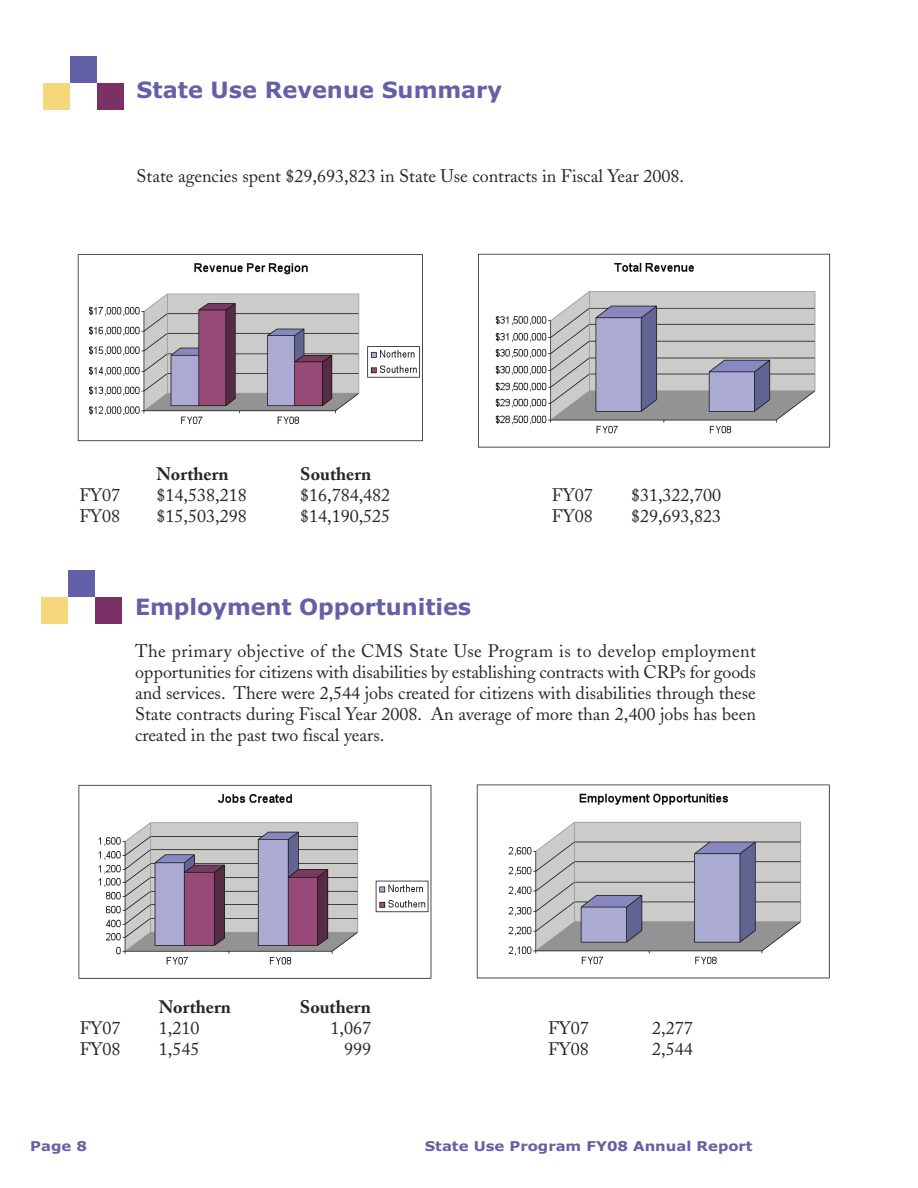
<style>
.page{position:relative;width:918px;height:1188px;background:#fff}
.page>*{position:absolute;margin:0;border:0;box-sizing:border-box;transform-origin:0 0}
.t1{font:700 22.5px "Verdana";letter-spacing:-.005em;color:#6360a7}
.t2{font:18px/21px "Adobe Caslon";color:#272627;text-align:justify}
.t3{font:700 18px "Adobe Caslon";color:#272627}
.t4{font:700 13.5px "Verdana";color:#6360a7;scale:1.1 1}
</style>
<div class="page">
<div style="left:70px;top:56px;width:27px;height:27px;background:#6360a7"></div>
<div style="left:97px;top:83px;width:27px;height:27px;background:#7b3066"></div>
<div style="left:43px;top:83px;width:27px;height:27px;background:#f5d87c"></div>
<div style="left:68px;top:570px;width:26px;height:27px;background:#6360a7"></div>
<div style="left:95px;top:597px;width:27px;height:27px;background:#7b3066"></div>
<div style="left:41px;top:597px;width:27px;height:27px;background:#f5d87c"></div>
<img style="left:77px;top:254px;width:346px;height:188px">
<img style="left:478px;top:253px;width:353px;height:195px">
<img style="left:78px;top:784px;width:354px;height:195px">
<img style="left:476px;top:784px;width:354px;height:195px">
<p class="t1" style="left:136px;top:77px;width:367px">State Use Revenue Summary</p>
<p class="t2" style="left:136px;top:168px;width:549px">State agencies spent $29,693,823 in State Use contracts in Fiscal Year 2008.</p>
<p class="t3" style="left:157px;top:467px;width:74px">Northern</p>
<p class="t3" style="left:300px;top:467px;width:73px">Southern</p>
<p class="t2" style="left:79px;top:487px;width:42px">FY07</p>
<p class="t2" style="left:157px;top:487px;width:92px">$14,538,218</p>
<p class="t2" style="left:300px;top:487px;width:92px">$16,784,482</p>
<p class="t2" style="left:79px;top:508px;width:42px">FY08</p>
<p class="t2" style="left:157px;top:508px;width:92px">$15,503,298</p>
<p class="t2" style="left:300px;top:508px;width:92px">$14,190,525</p>
<p class="t2" style="left:552px;top:486px;width:42px">FY07</p>
<p class="t2" style="left:631px;top:486px;width:92px">$31,322,700</p>
<p class="t2" style="left:552px;top:507px;width:42px">FY08</p>
<p class="t2" style="left:631px;top:507px;width:92px">$29,693,823</p>
<p class="t1" style="left:135px;top:594px;width:338px">Employment Opportunities</p>
<p class="t2" style="left:135px;top:642px;width:623px">The primary objective of the CMS State Use Program is to develop employment opportunities for citizens with disabilities by establishing contracts with CRPs for goods and services. There were 2,544 jobs created for citizens with disabilities through these State contracts during Fiscal Year 2008. An average of more than 2,400 jobs has been created in the past two fiscal years.</p>
<p class="t3" style="left:159px;top:1000px;width:74px">Northern</p>
<p class="t3" style="left:300px;top:1000px;width:73px">Southern</p>
<p class="t2" style="left:80px;top:1019px;width:42px">FY07</p>
<p class="t2" style="left:159px;top:1019px;width:42px">1,210</p>
<p class="t2" style="left:330px;top:1019px;width:42px">1,067</p>
<p class="t2" style="left:80px;top:1040px;width:42px">FY08</p>
<p class="t2" style="left:159px;top:1040px;width:42px">1,545</p>
<p class="t2" style="left:344px;top:1040px;width:28px">999</p>
<p class="t2" style="left:548px;top:1019px;width:42px">FY07</p>
<p class="t2" style="left:652px;top:1019px;width:42px">2,277</p>
<p class="t2" style="left:548px;top:1040px;width:42px">FY08</p>
<p class="t2" style="left:652px;top:1040px;width:42px">2,544</p>
<p class="t4" style="left:30px;top:1139px;width:53px">Page 8</p>
<p class="t4" style="left:425px;top:1139px;width:300px">State Use Program FY08 Annual Report</p>
</div>
